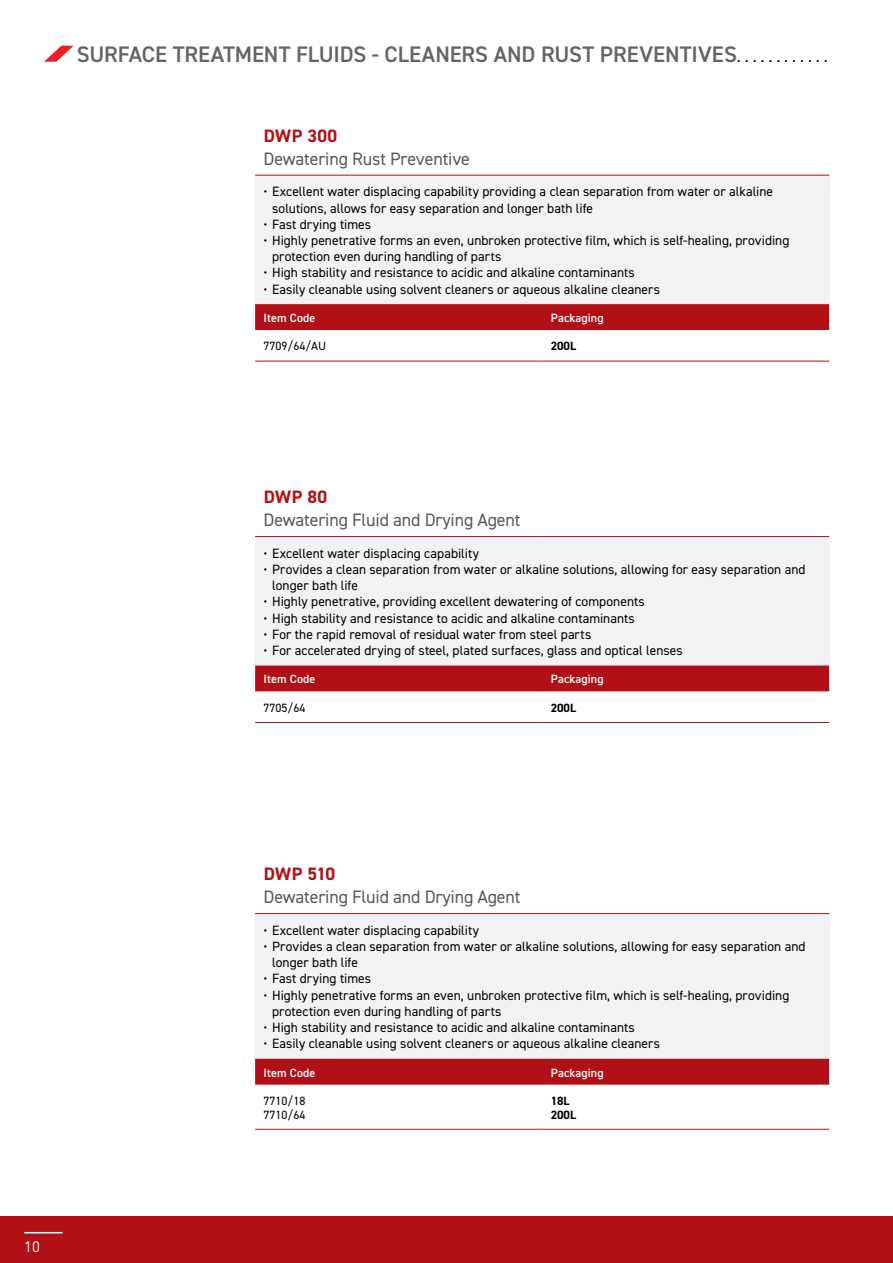
<style>
.page{position:relative;width:893px;height:1263px;background:#fff}
.page>*{position:absolute;margin:0;border:0;box-sizing:border-box;transform-origin:0 0}
.t1{font:600 22.5px "DIN2014";letter-spacing:-.005em;color:#636466}
.t2{font:18px "DIN2014";letter-spacing:-.01em;color:#58595b}
.t3{font:700 18px "DIN2014";letter-spacing:.015em;color:#b11116}
.t4{font:15px "DIN Pro";color:#fff}
.t5{font:13.5px/16.2px "DIN2014";color:#000}
.t6{font:600 12px "DIN2014";letter-spacing:.01em;color:#fff}
.t7{font:12px/13.5px "DIN2014";color:#000}
.t8{font:700 12px/13.5px "DIN2014";color:#000}
.s1{font-weight:300;color:#000}
</style>
<div class="page">
<div style="left:0;top:1216px;width:893px;height:47px;background:#b11116"></div>
<hr style="left:24px;top:1232px;width:39px;height:1px;background:#fff">
<div style="left:255px;top:913px;width:574px;height:146px;background:#f0f2f3"></div>
<div style="left:255px;top:1059px;width:574px;height:26px;background:#b11116"></div>
<hr style="left:255px;top:913px;width:287px;height:1px;background:#b11116">
<hr style="left:542px;top:913px;width:287px;height:1px;background:#b11116">
<hr style="left:255px;top:1129px;width:287px;height:1px;background:#b11116">
<hr style="left:542px;top:1129px;width:287px;height:1px;background:#b11116">
<div style="left:255px;top:175px;width:574px;height:129px;background:#f0f2f3"></div>
<div style="left:255px;top:304px;width:574px;height:26px;background:#b11116"></div>
<hr style="left:255px;top:175px;width:287px;height:1px;background:#b11116">
<hr style="left:542px;top:175px;width:287px;height:1px;background:#b11116">
<hr style="left:255px;top:361px;width:287px;height:1px;background:#b11116">
<hr style="left:542px;top:361px;width:287px;height:1px;background:#b11116">
<svg style="left:44px;top:46px;width:30px;height:16px"></svg>
<div style="left:255px;top:536px;width:574px;height:129px;background:#f0f2f3"></div>
<div style="left:255px;top:665px;width:574px;height:26px;background:#b11116"></div>
<hr style="left:255px;top:536px;width:287px;height:1px;background:#b11116">
<hr style="left:542px;top:536px;width:287px;height:1px;background:#b11116">
<hr style="left:255px;top:722px;width:287px;height:1px;background:#b11116">
<hr style="left:542px;top:722px;width:287px;height:1px;background:#b11116">
<h1 class="t1" style="left:77px;top:39px;width:753px">SURFACE TREATMENT FLUIDS - CLEANERS AND RUST PREVENTIVES<span class="s1">............</span></h1>
<h2 class="t3" style="left:264px;top:124px;width:75px">DWP 300</h2>
<h2 class="t2" style="left:264px;top:147px;width:208px">Dewatering Rust Preventive</h2>
<p class="t5" style="left:272px;top:183px;width:502px;text-indent:-9px">• Excellent water displacing capability providing a clean separation from water or alkaline solutions, allows for easy separation and longer bath life</p>
<p class="t5" style="left:264px;top:216px;width:109px">• Fast drying times</p>
<p class="t5" style="left:272px;top:232px;width:519px;text-indent:-9px">• Highly penetrative forms an even, unbroken protective film, which is self-healing, providing protection even during handling of parts</p>
<p class="t5" style="left:264px;top:264px;width:373px">• High stability and resistance to acidic and alkaline contaminants</p>
<p class="t5" style="left:264px;top:280px;width:398px">• Easily cleanable using solvent cleaners or aqueous alkaline cleaners</p>
<p class="t6" style="left:264px;top:310px;width:53px">Item Code</p>
<p class="t6" style="left:551px;top:310px;width:54px">Packaging</p>
<p class="t7" style="left:264px;top:339px;width:64px">7709/64/AU</p>
<p class="t8" style="left:551px;top:339px;width:27px">200L</p>
<h2 class="t3" style="left:264px;top:485px;width:65px">DWP 80</h2>
<h2 class="t2" style="left:264px;top:508px;width:258px">Dewatering Fluid and Drying Agent</h2>
<p class="t5" style="left:264px;top:545px;width:217px">• Excellent water displacing capability</p>
<p class="t5" style="left:272px;top:561px;width:535px;text-indent:-9px">• Provides a clean separation from water or alkaline solutions, allowing for easy separation and longer bath life</p>
<p class="t5" style="left:264px;top:593px;width:383px">• Highly penetrative, providing excellent dewatering of components</p>
<p class="t5" style="left:264px;top:609px;width:373px">• High stability and resistance to acidic and alkaline contaminants</p>
<p class="t5" style="left:264px;top:626px;width:329px">• For the rapid removal of residual water from steel parts</p>
<p class="t5" style="left:264px;top:642px;width:421px">• For accelerated drying of steel, plated surfaces, glass and optical lenses</p>
<p class="t6" style="left:264px;top:671px;width:53px">Item Code</p>
<p class="t6" style="left:551px;top:671px;width:54px">Packaging</p>
<p class="t7" style="left:264px;top:701px;width:43px">7705/64</p>
<p class="t8" style="left:551px;top:701px;width:27px">200L</p>
<p class="t4" style="left:24px;top:1235px;width:17px">10</p>
<h2 class="t3" style="left:264px;top:862px;width:73px">DWP 510</h2>
<h2 class="t2" style="left:264px;top:885px;width:258px">Dewatering Fluid and Drying Agent</h2>
<p class="t5" style="left:264px;top:922px;width:217px">• Excellent water displacing capability</p>
<p class="t5" style="left:272px;top:938px;width:535px;text-indent:-9px">• Provides a clean separation from water or alkaline solutions, allowing for easy separation and longer bath life</p>
<p class="t5" style="left:264px;top:970px;width:109px">• Fast drying times</p>
<p class="t5" style="left:272px;top:986px;width:519px;text-indent:-9px">• Highly penetrative forms an even, unbroken protective film, which is self-healing, providing protection even during handling of parts</p>
<p class="t5" style="left:264px;top:1019px;width:373px">• High stability and resistance to acidic and alkaline contaminants</p>
<p class="t5" style="left:264px;top:1035px;width:398px">• Easily cleanable using solvent cleaners or aqueous alkaline cleaners</p>
<p class="t6" style="left:264px;top:1064px;width:53px">Item Code</p>
<p class="t6" style="left:551px;top:1064px;width:54px">Packaging</p>
<p class="t7" style="left:264px;top:1094px;width:43px">7710/18<br>7710/64</p>
<p class="t8" style="left:551px;top:1094px;width:27px">18L<br>200L</p>
</div>
